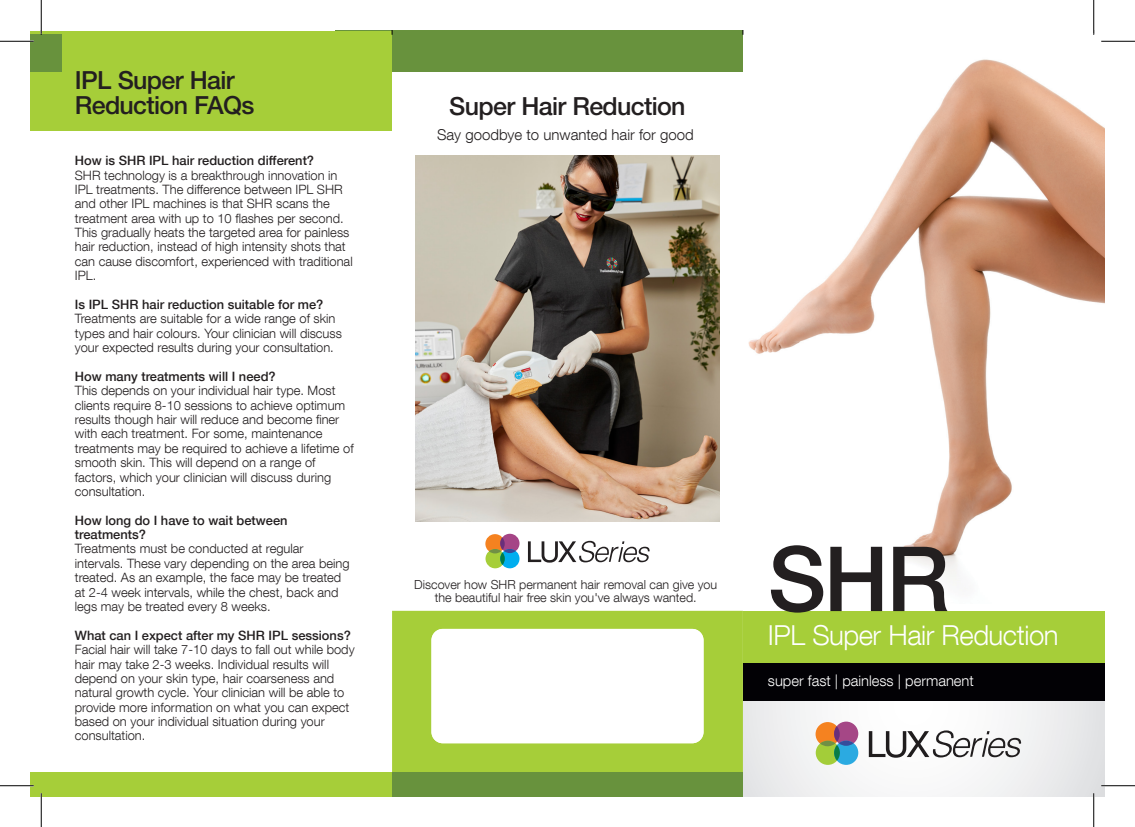
<style>
.page{position:relative;width:1135px;height:827px;background:#fff}
.page>*{position:absolute;margin:0;border:0;box-sizing:border-box;transform-origin:0 0}
.t1{font:500 90px "Helvetica Neue LT Com";color:#231f20}
.t2{font:300 27.5px "Helvetica Neue LT Com";letter-spacing:-.015em;color:#fff}
.t3{font:500 25px/25px "Helvetica Neue LT Std";letter-spacing:-.025em;color:#231f20}
.t4{font:300 15px "Helvetica Neue LT Com";color:#231f20}
.t5{font:300 14.75px "Helvetica Neue LT Com";color:#fff}
.t6{font:300 12.88px/14.4px "Helvetica Neue LT Com";color:#231f20}
.t7{font:500 12.88px/14.4px "Helvetica Neue LT Com";color:#231f20}
.t8{font:300 12.5px/12.5px "Helvetica Neue LT Com";color:#231f20;text-align:center}
</style>
<div class="page">
<img style="left:748px;top:31px;width:356px;height:550px">
<svg style="left:743px;top:700px;width:361px;height:96px"></svg>
<div style="left:743px;top:611px;width:361px;height:52px;background:#a6ce39"></div>
<div style="left:743px;top:663px;width:361px;height:37px;background:#020105"></div>
<div style="left:335px;top:31px;width:408px;height:41px;background:#68923d"></div>
<div style="left:31px;top:31px;width:361px;height:100px;background:#a6ce39"></div>
<div style="left:392px;top:611px;width:351px;height:160px;background:#a6ce39"></div>
<div style="left:31px;top:771px;width:361px;height:25px;background:#a6ce39"></div>
<div style="left:392px;top:771px;width:351px;height:25px;background:#68923d"></div>
<div style="left:31px;top:34px;width:31px;height:38px;background:#68923d"></div>
<svg style="left:869px;top:730px;width:152px;height:27px"></svg>
<div style="left:815px;top:722px;width:25px;height:24px;background:#f58220;border-radius:50%"></div>
<div style="left:834px;top:721px;width:24px;height:24px;background:#a54786;border-radius:50%"></div>
<svg style="left:834px;top:726px;width:6px;height:15px"></svg>
<div style="left:816px;top:740px;width:24px;height:25px;background:#a3cd39;border-radius:50%"></div>
<svg style="left:820px;top:740px;width:15px;height:6px"></svg>
<div style="left:834px;top:740px;width:24px;height:25px;background:#2baae1;border-radius:50%"></div>
<svg style="left:834px;top:745px;width:6px;height:15px"></svg>
<svg style="left:839px;top:740px;width:15px;height:5px"></svg>
<div style="left:431px;top:629px;width:272px;height:114px;background:#fff;border-radius:11px"></div>
<svg style="left:528px;top:541px;width:122px;height:21px"></svg>
<div style="left:485px;top:534px;width:20px;height:19px;background:#f58220;border-radius:50%"></div>
<div style="left:500px;top:534px;width:19px;height:19px;background:#a54586;border-radius:50%"></div>
<svg style="left:500px;top:537px;width:5px;height:13px"></svg>
<div style="left:485px;top:549px;width:20px;height:19px;background:#a6ce39;border-radius:50%"></div>
<svg style="left:489px;top:549px;width:12px;height:4px"></svg>
<div style="left:500px;top:549px;width:19px;height:19px;background:#00aeef;border-radius:50%"></div>
<svg style="left:500px;top:552px;width:5px;height:13px"></svg>
<svg style="left:504px;top:549px;width:12px;height:4px"></svg>
<img style="left:415px;top:155px;width:305px;height:366px">
<hr style="left:0;top:40px;width:34px;height:2px;background:#fff">
<hr style="left:1101px;top:40px;width:34px;height:2px;background:#fff">
<hr style="left:40px;top:0;width:2px;height:34px;background:#fff">
<hr style="left:40px;top:793px;width:2px;height:34px;background:#fff">
<hr style="left:0;top:41px;width:34px;height:1px;background:#000">
<hr style="left:1101px;top:41px;width:34px;height:1px;background:#000">
<hr style="left:0;top:785px;width:34px;height:1px;background:#000">
<hr style="left:1101px;top:785px;width:34px;height:1px;background:#000">
<hr style="left:41px;top:0;width:1px;height:34px;background:#000">
<hr style="left:41px;top:793px;width:1px;height:34px;background:#000">
<hr style="left:1093px;top:0;width:1px;height:34px;background:#000">
<hr style="left:1093px;top:793px;width:1px;height:34px;background:#000">
<h3 class="t3" style="left:75px;top:67px;width:181px">IPL Super Hair<br>Reduction FAQs</h3>
<p class="t7" style="left:75px;top:153px;width:241px">How is SHR IPL hair reduction different?</p>
<p class="t6" style="left:75px;top:167px;width:279px">SHR technology is a breakthrough innovation in IPL treatments. The difference between IPL SHR and other IPL machines is that SHR scans the treatment area with up to 10 flashes per second.<br>This gradually heats the targeted area for painless hair reduction, instead of high intensity shots that can cause discomfort, experienced with traditional IPL.</p>
<p class="t7" style="left:75px;top:297px;width:250px">Is IPL SHR hair reduction suitable for me?</p>
<p class="t6" style="left:75px;top:311px;width:269px">Treatments are suitable for a wide range of skin types and hair colours. Your clinician will discuss your expected results during your consultation.</p>
<p class="t7" style="left:75px;top:369px;width:202px">How many treatments will I need?</p>
<p class="t6" style="left:75px;top:383px;width:280px">This depends on your individual hair type. Most clients require 8-10 sessions to achieve optimum results though hair will reduce and become finer with each treatment. For some, maintenance treatments may be required to achieve a lifetime of smooth skin. This will depend on a range of factors, which your clinician will discuss during consultation.</p>
<p class="t7" style="left:75px;top:513px;width:214px">How long do I have to wait between treatments?</p>
<p class="t6" style="left:75px;top:541px;width:276px">Treatments must be conducted at regular intervals. These vary depending on the area being treated. As an example, the face may be treated at 2-4 week intervals, while the chest, back and legs may be treated every 8 weeks.</p>
<p class="t7" style="left:75px;top:628px;width:277px">What can I expect after my SHR IPL sessions?</p>
<p class="t6" style="left:75px;top:642px;width:281px">Facial hair will take 7-10 days to fall out while body hair may take 2-3 weeks. Individual results will depend on your skin type, hair coarseness and natural growth cycle. Your clinician will be able to provide more information on what you can expect based on your individual situation during your consultation.</p>
<h3 class="t3" style="left:449px;top:93px;width:238px">Super Hair Reduction</h3>
<p class="t4" style="left:437px;top:126px;width:258px">Say goodbye to unwanted hair for good</p>
<p class="t8" style="left:414px;top:578px;width:304px">Discover how SHR permanent hair removal can give you the beautiful hair free skin you've always wanted.</p>
<h1 class="t1" style="left:768px;top:525px;width:183px">SHR</h1>
<h2 class="t2" style="left:768px;top:618px;width:292px">IPL Super Hair Reduction</h2>
<p class="t5" style="left:768px;top:672px;width:208px">super fast | painless | permanent</p>
</div>
